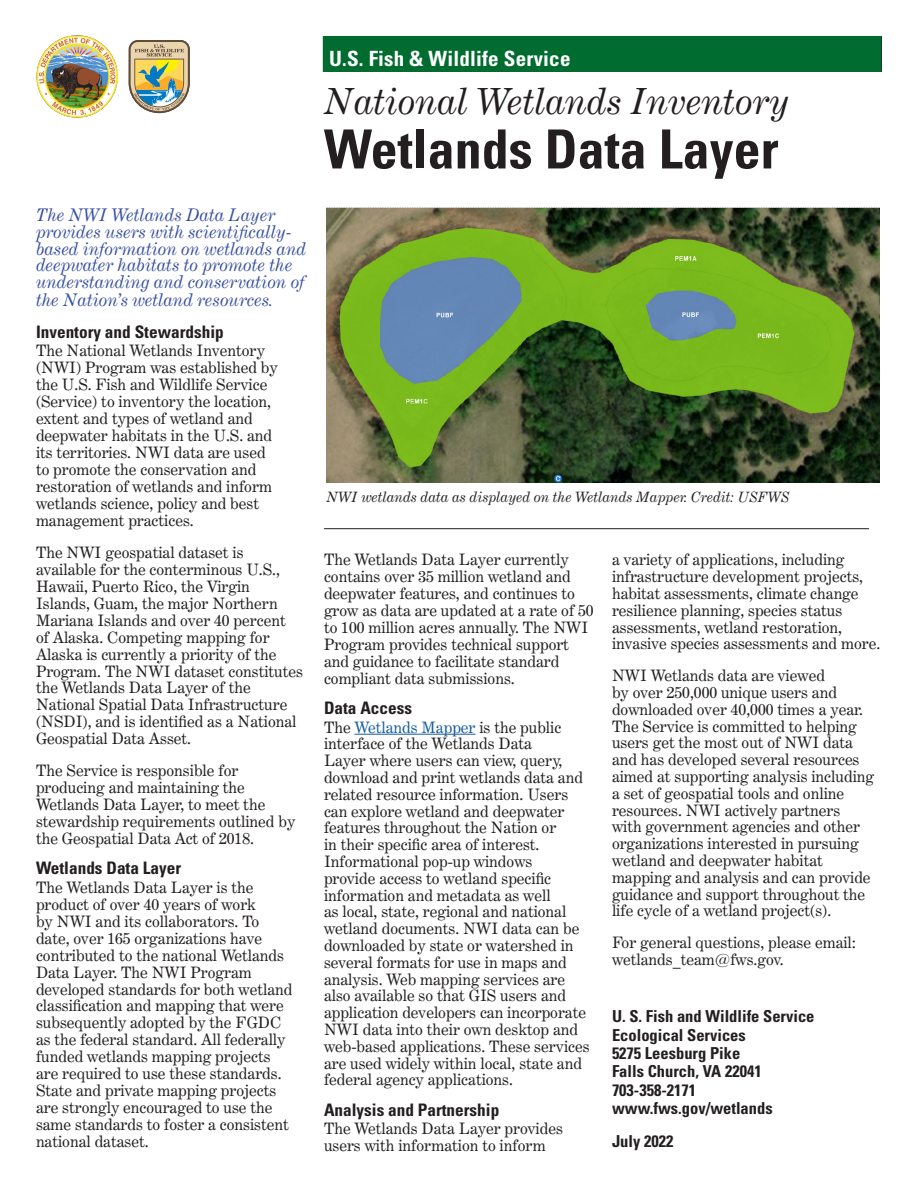
<style>
.page{position:relative;width:918px;height:1188px;background:#fff}
.page>*{position:absolute;margin:0;border:0;box-sizing:border-box;transform-origin:0 0}
.t1{font:700 condensed 54px "Univers";color:#231f20}
.t2{font:italic 36px "Century Expanded BT";color:#231f20}
.t3{font:700 condensed 21px "Univers";letter-spacing:.01em;color:#fff}
.t4{font:italic 17.4px/17.1px "Century Expanded BT";color:#3851a2}
.t5{font:700 condensed 17.25px "Univers";color:#231f20}
.Section_heading{font:700 condensed 16.5px/33.6px "Univers";color:#231f20}
.Section_heading-2{font:15.75px/17px "Century Expanded BT";color:#231f20}
.Paragraph{font:15.75px/16.8px "Century Expanded BT";color:#231f20}
.Callout_Paragraph{font:italic 14.25px "Century Expanded BT";color:#231f20}
.s1{color:#365b75}
.s2{color:#175d9e}
</style>
<div class="page">
<img style="left:36px;top:36px;width:82px;height:82px">
<svg style="left:129px;top:40px;width:61px;height:73px;background:#b6b38b"></svg>
<img style="left:326px;top:207px;width:554px;height:275px">
<hr style="left:355px;top:734px;width:120px;height:1px;background:#175d9e">
<hr style="left:324px;top:528px;width:545px;height:1px;background:#231f20">
<div style="left:324px;top:37px;width:557px;height:34px;background:#006c2f"></div>
<div style="left:323px;top:36px;width:558px;height:36px;border:2px solid #006c2f"></div>
<p class="t4" style="left:36px;top:206px;width:272px">The NWI Wetlands Data Layer provides users with scientifically&shy;based information on wetlands and deepwater habitats to promote the understanding and conservation of the Nation’s wetland resources<span class="s1">.</span></p>
<h2 class="t5" style="left:36px;top:321px;width:189px">Inventory and Stewardship</h2>
<p class="Section_heading-2" style="left:36px;top:342px;width:243px">The National Wetlands Inventory (NWI) Program was established by the U.S. Fish and Wildlife Service (Service) to inventory the location, extent and types of wetland and deepwater habitats in the U.S. and its territories. NWI data are used to promote the conservation and restoration of wetlands and inform wetlands science, policy and best management practices.</p>
<p class="Section_heading-2" style="left:36px;top:544px;width:268px">The NWI geospatial dataset is available for the conterminous U.S., Hawaii, Puerto Rico, the Virgin Islands, Guam, the major Northern Mariana Islands and over 40 percent<br>of Alaska. Competing mapping for Alaska is currently a priority of the Program. The NWI dataset constitutes the Wetlands Data Layer of the National Spatial Data Infrastructure (NSDI), and is identified as a National Geospatial Data Asset.</p>
<p class="Section_heading-2" style="left:36px;top:762px;width:261px">The Service is responsible for producing and maintaining the<br>Wetlands Data Layer, to meet the stewardship requirements outlined by the Geospatial Data Act of 2018.</p>
<h2 class="t5" style="left:36px;top:858px;width:147px">Wetlands Data Layer</h2>
<p class="Section_heading-2" style="left:36px;top:879px;width:258px">The Wetlands Data Layer is the product of over 40 years of work<br>by NWI and its collaborators. To date, over 165 organizations have contributed to the national Wetlands Data Layer. The NWI Program developed standards for both wetland classification and mapping that were subsequently adopted by the FGDC as the federal standard. All federally funded wetlands mapping projects are required to use these standards.<br>State and private mapping projects are strongly encouraged to use the same standards to foster a consistent national dataset.</p>
<h3 class="t3" style="left:426px;top:46px;width:140px">Wildlife Service</h3>
<h1 class="t2" style="left:324px;top:79px;width:467px">National Wetlands Inventory</h1>
<h1 class="t1" style="left:324px;top:116px;width:456px">Wetlands Data Layer</h1>
<h3 class="t3" style="left:329px;top:46px;width:243px">U.S. Fish &amp; Wildlife Service</h3>
<p class="Callout_Paragraph" style="left:326px;top:488px;width:465px">NWI wetlands data as displayed on the Wetlands Mapper. Credit: USFWS</p>
<h1 class="Section_heading-2" style="left:324px;top:551px;width:271px">The Wetlands Data Layer currently contains over 35 million wetland and deepwater features, and continues to grow as data are updated at a rate of 50 to 100 million acres annually. The NWI Program provides technical support and guidance to facilitate standard compliant data submissions.</h1>
<h2 class="t5" style="left:324px;top:698px;width:90px">Data Access</h2>
<h1 class="Section_heading-2" style="left:324px;top:718px;width:267px">The <span class="s2">Wetlands Mapper</span> is the public interface of the Wetlands Data<br>Layer where users can view, query, download and print wetlands data and related resource information. Users can explore wetland and deepwater features throughout the Nation or<br>in their specific area of interest.<br>Informational pop-up windows<br>provide access to wetland specific information and metadata as well<br>as local, state, regional and national wetland documents. NWI data can be downloaded by state or watershed in several formats for use in maps and analysis. Web mapping services are also available so that GIS users and application developers can incorporate NWI data into their own desktop and web-based applications. These services are used widely within local, state and federal agency applications.</h1>
<h2 class="t5" style="left:324px;top:1099px;width:177px">Analysis and Partnership</h2>
<p class="Paragraph" style="left:324px;top:1120px;width:240px">The Wetlands Data Layer provides users with information to inform</p>
<p class="Paragraph" style="left:612px;top:551px;width:270px">a variety of applications, including infrastructure development projects, habitat assessments, climate change resilience planning, species status assessments, wetland restoration, invasive species assessments and more.</p>
<p class="Section_heading-2" style="left:612px;top:667px;width:264px">NWI Wetlands data are viewed<br>by over 250,000 unique users and downloaded over 40,000 times a year.<br>The Service is committed to helping users get the most out of NWI data and has developed several resources aimed at supporting analysis including a set of geospatial tools and online resources. NWI actively partners<br>with government agencies and other organizations interested in pursuing wetland and deepwater habitat mapping and analysis and can provide guidance and support throughout the life cycle of a wetland project(s).</p>
<p class="Paragraph" style="left:612px;top:934px;width:246px">For general questions, please email: wetlands_team@fws.gov.</p>
<h1 class="Section_heading" style="left:612px;top:1000px;width:204px">U. S. Fish and Wildlife Service</h1>
<h1 class="Section_heading" style="left:612px;top:1018px;width:135px">Ecological Services</h1>
<h1 class="Section_heading" style="left:612px;top:1036px;width:130px">5275 Leesburg Pike</h1>
<h1 class="Section_heading" style="left:612px;top:1054px;width:151px">Falls Church, VA 22041</h1>
<h1 class="Section_heading" style="left:612px;top:1073px;width:86px">703-358-2171</h1>
<h1 class="Section_heading" style="left:612px;top:1091px;width:162px">www.fws.gov/wetlands<br>July 2022</h1>
</div>
